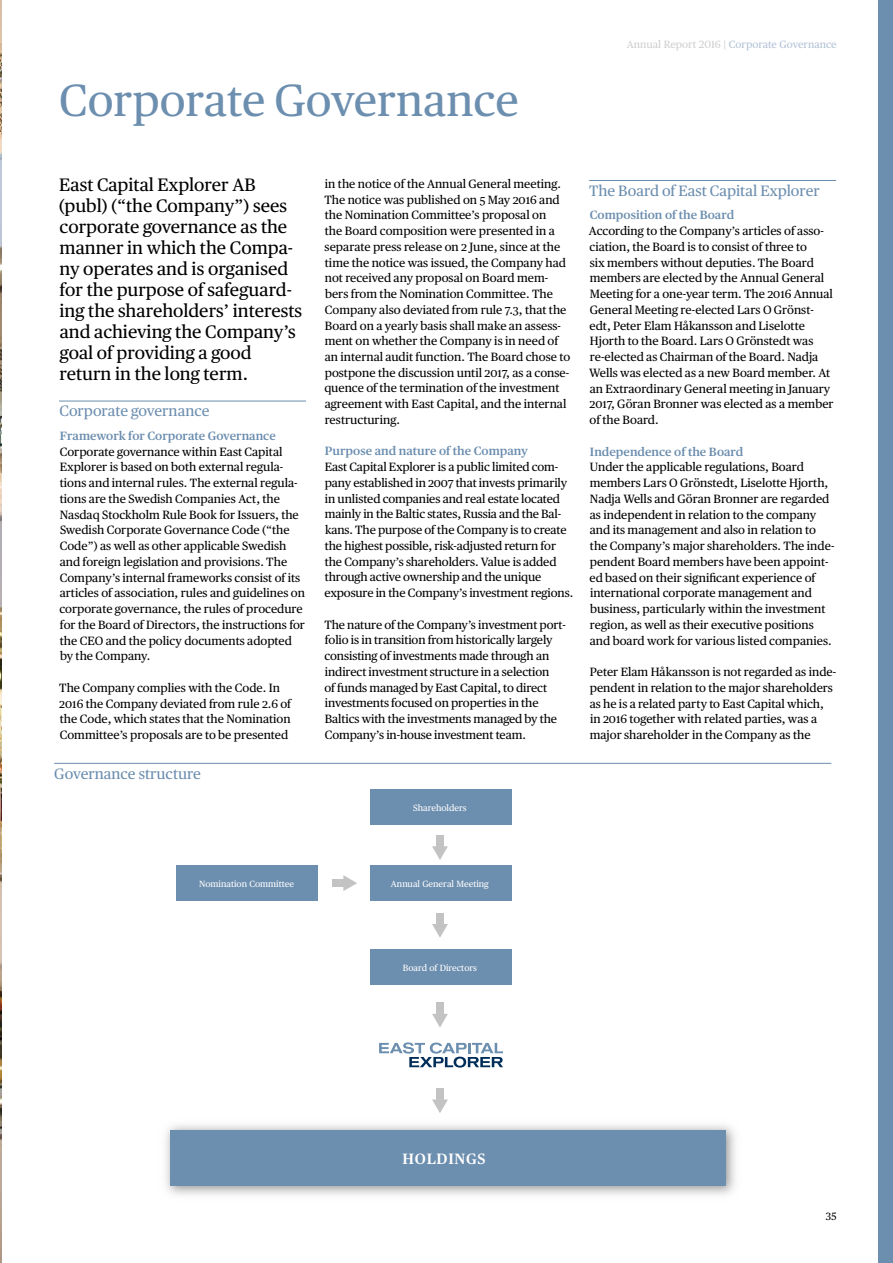
<style>
.page{position:relative;width:893px;height:1263px;background:#fff}
.page>*{position:absolute;margin:0;border:0;box-sizing:border-box;transform-origin:0 0}
.t1{font:45px "Publico Text";color:#6c8eaf}
.t2{font:18px/21px "Publico Text";color:#000}
.t3{font:15px "Publico Text";color:#6c8eaf}
.t4{font:600 15px "Publico Text";letter-spacing:.05em;color:#fff}
.t5{font:12px/15.8px "Publico Text";color:#000}
.t6{font:600 12px "Publico Text";color:#6c8eaf}
.t7{font:10.5px "Publico Text";color:#b3c2d7}
.t8{font:10.5px "Publico Text";color:#000}
.t9{font:9px "Publico Text";color:#fff}
.s1{color:#cfcfcf}
</style>
<div class="page">
<hr style="left:59px;top:401px;width:247px;height:1px;background:#6c8eaf">
<hr style="left:589px;top:180px;width:247px;height:1px;background:#6c8eaf">
<div style="left:370px;top:789px;width:142px;height:36px;background:#6c8eaf"></div>
<div style="left:370px;top:865px;width:142px;height:36px;background:#6c8eaf"></div>
<div style="left:370px;top:949px;width:142px;height:36px;background:#6c8eaf"></div>
<div style="left:176px;top:865px;width:141px;height:36px;background:#6c8eaf"></div>
<img style="left:165px;top:1125px;width:571px;height:70px">
<div style="left:170px;top:1129px;width:555px;height:56px;background:#6c8eaf"></div>
<div style="left:436px;top:835px;width:8px;height:14px;background:#c4c3c3"></div>
<svg style="left:432px;top:846px;width:16px;height:14px"></svg>
<div style="left:436px;top:913px;width:8px;height:13px;background:#c4c3c3"></div>
<svg style="left:432px;top:924px;width:16px;height:14px"></svg>
<svg style="left:379px;top:1042px;width:124px;height:25px"></svg>
<div style="left:332px;top:879px;width:14px;height:8px;background:#c4c3c3"></div>
<svg style="left:343px;top:875px;width:14px;height:16px"></svg>
<div style="left:436px;top:1003px;width:8px;height:13px;background:#c4c3c3"></div>
<svg style="left:432px;top:1014px;width:16px;height:13px"></svg>
<div style="left:436px;top:1088px;width:8px;height:14px;background:#c4c3c3"></div>
<svg style="left:432px;top:1099px;width:16px;height:14px"></svg>
<hr style="left:54px;top:763px;width:777px;height:1px;background:#6c8eaf">
<div style="left:878px;top:0;width:15px;height:1263px;background:#6c8eaf"></div>
<img style="left:0;top:0;width:1px;height:1263px">
<h1 class="t1" style="left:59px;top:66px;width:461px">Corporate Governance</h1>
<p class="t7" style="left:627px;top:36px;width:211px"><span class="s1">Annual Report 2016 |</span> Corporate Governance</p>
<p class="t2" style="left:59px;top:173px;width:245px">East Capital Explorer AB (publ) (“the Company”) sees corporate governance as the manner in which the Compa&shy;ny operates and is organised for the purpose of safeguard&shy;ing the shareholders’ interests and achieving the Company’s goal of providing a good return in the long term.</p>
<p class="t3" style="left:59px;top:400px;width:152px">Corporate governance</p>
<p class="t6" style="left:60px;top:426px;width:217px">Framework for Corporate Governance</p>
<p class="t5" style="left:59px;top:443px;width:247px">Corporate governance within East Capital Explorer is based on both external regula&shy;tions and internal rules. The external regula&shy;tions are the Swedish Companies Act, the Nasdaq Stockholm Rule Book for Issuers, the Swedish Corporate Governance Code (“the Code”) as well as other applicable Swedish and foreign legislation and provisions. The Company’s internal frameworks consist of its articles of association, rules and guidelines on corporate governance, the rules of procedure for the Board of Directors, the instructions for the CEO and the policy documents adopted by the Company.</p>
<p class="t5" style="left:59px;top:679px;width:233px">The Company complies with the Code. In 2016 the Company deviated from rule 2.6 of the Code, which states that the Nomination Committee’s proposals are to be presented</p>
<p class="t3" style="left:54px;top:762px;width:148px">Governance structure</p>
<p class="t5" style="left:324px;top:175px;width:247px">in the notice of the Annual General meeting.<br>The notice was published on 5 May 2016 and the Nomination Committee’s proposal on<br>the Board composition were presented in a separate press release on 2 June, since at the time the notice was issued, the Company had not received any proposal on Board mem&shy;bers from the Nomination Committee. The Company also deviated from rule 7.3, that the Board on a yearly basis shall make an assess&shy;ment on whether the Company is in need of an internal audit function. The Board chose to postpone the discussion until 2017, as a conse&shy;quence of the termination of the investment agreement with East Capital, and the internal restructuring.</p>
<p class="t6" style="left:325px;top:442px;width:205px">Purpose and nature of the Company</p>
<p class="t5" style="left:324px;top:458px;width:250px">East Capital Explorer is a public limited com&shy;pany established in 2007 that invests primarily in unlisted companies and real estate located mainly in the Baltic states, Russia and the Bal&shy;kans. The purpose of the Company is to create the highest possible, risk-adjusted return for the Company’s shareholders. Value is added through active ownership and the unique exposure in the Company’s investment regions.</p>
<p class="t5" style="left:324px;top:616px;width:243px">The nature of the Company’s investment port&shy;folio is in transition from historically largely consisting of investments made through an indirect investment structure in a selection<br>of funds managed by East Capital, to direct investments focused on properties in the Baltics with the investments managed by the Company’s in-house investment team.</p>
<p class="t3" style="left:589px;top:179px;width:232px">The Board of East Capital Explorer</p>
<p class="t6" style="left:590px;top:206px;width:146px">Composition of the Board</p>
<p class="t5" style="left:589px;top:222px;width:246px">According to the Company’s articles of asso&shy;ciation, the Board is to consist of three to<br>six members without deputies. The Board members are elected by the Annual General Meeting for a one-year term. The 2016 Annual General Meeting re-elected Lars O Grönst&shy;edt, Peter Elam Håkansson and Liselotte Hjorth to the Board. Lars O Grönstedt was re-elected as Chairman of the Board. Nadja Wells was elected as a new Board member. At an Extraordinary General meeting in January 2017, Göran Bronner was elected as a member of the Board.</p>
<p class="t6" style="left:590px;top:442px;width:155px">Independence of the Board</p>
<p class="t5" style="left:589px;top:459px;width:246px">Under the applicable regulations, Board members Lars O Grönstedt, Liselotte Hjorth, Nadja Wells and Göran Bronner are regarded as independent in relation to the company and its management and also in relation to the Company’s major shareholders. The inde&shy;pendent Board members have been appoint&shy;ed based on their significant experience of international corporate management and business, particularly within the investment region, as well as their executive positions and board work for various listed companies.</p>
<p class="t5" style="left:590px;top:663px;width:248px">Peter Elam Håkansson is not regarded as inde&shy;pendent in relation to the major shareholders as he is a related party to East Capital which, in 2016 together with related parties, was a major shareholder in the Company as the</p>
<p class="t9" style="left:413px;top:801px;width:55px">Shareholders</p>
<p class="t9" style="left:199px;top:877px;width:97px">Nomination Committee</p>
<p class="t9" style="left:391px;top:877px;width:99px">Annual General Meeting</p>
<p class="t9" style="left:403px;top:961px;width:76px">Board of Directors</p>
<p class="t4" style="left:403px;top:1147px;width:84px">HOLDINGS</p>
<p class="t8" style="left:826px;top:1208px;width:12px">35</p>
</div>
